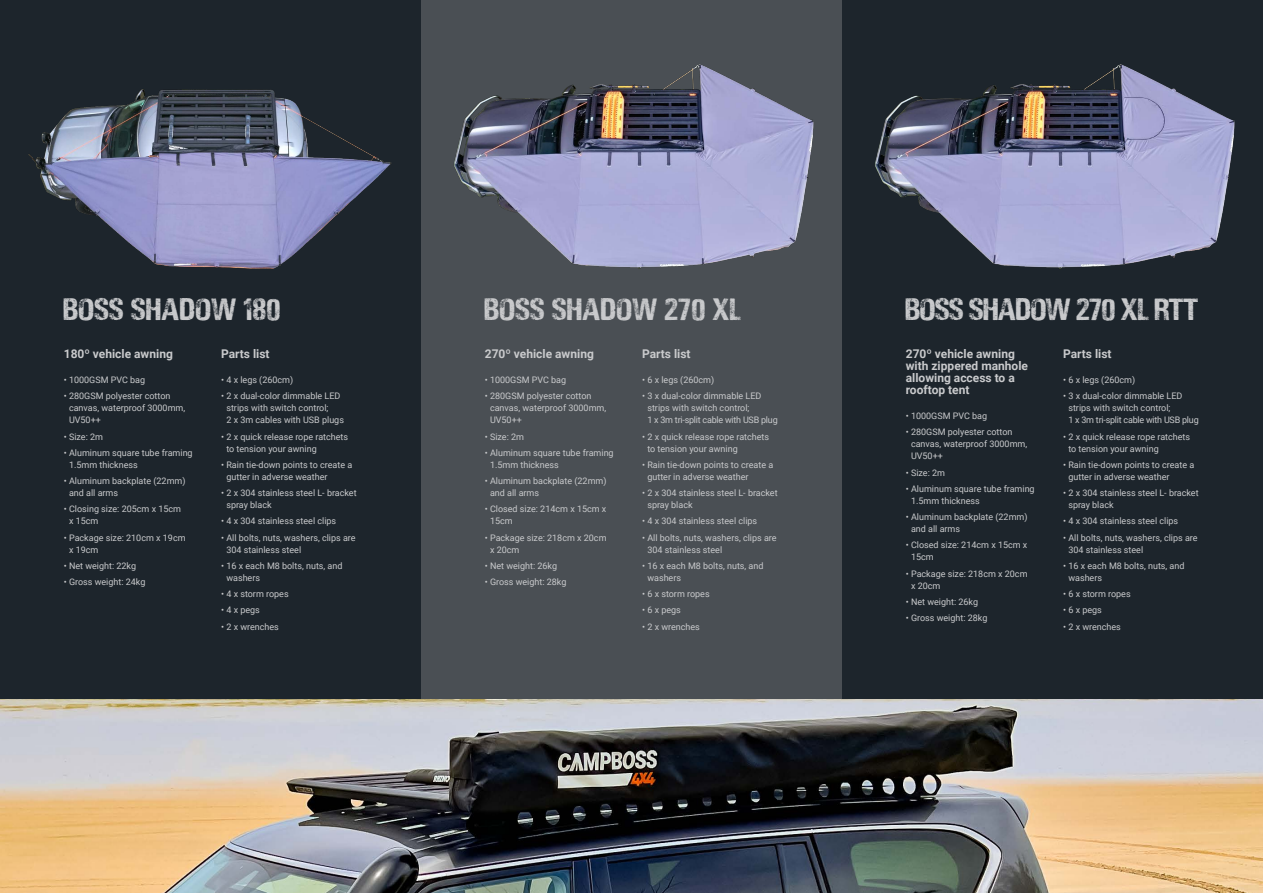
<style>
.page{position:relative;width:1263px;height:893px;background:#fff}
.page>*{position:absolute;margin:0;border:0;box-sizing:border-box;transform-origin:0 0}
.t1{font:36px "LOUDANDCLEAR";letter-spacing:-.02em;color:#c9cacc}
.t2{font:36px "LOUDANDCLEAR";color:#c9cacc}
.t3{font:700 12px/12px "Roboto";color:#c9cacc}
.t4{font:9px/12px "Roboto";color:#c9cacc}
</style>
<div class="page">
<div style="left:0;top:0;width:421px;height:700px;background:#1d252c"></div>
<div style="left:421px;top:0;width:421px;height:700px;background:#4a4f54"></div>
<div style="left:842px;top:0;width:421px;height:700px;background:#1d252c"></div>
<img style="left:28px;top:89px;width:364px;height:180px">
<img style="left:875px;top:64px;width:360px;height:205px">
<img style="left:454px;top:64px;width:360px;height:205px">
<img style="left:0;top:700px;width:1263px;height:193px">
<h1 class="t1" style="left:64px;top:290px;width:219px">BOSS SHADOW 180</h1>
<h1 class="t2" style="left:485px;top:290px;width:259px">BOSS SHADOW 270 XL</h1>
<h1 class="t1" style="left:906px;top:290px;width:295px">BOSS SHADOW 270 XL RTT</h1>
<h2 class="t3" style="left:64px;top:348px;width:111px">180º vehicle awning</h2>
<p class="t4" style="left:64px;top:374px;width:83px">• 1000GSM PVC bag</p>
<p class="t4" style="left:69px;top:390px;width:118px;text-indent:-5px">• 280GSM polyester cotton canvas, waterproof 3000mm,<br>UV50++</p>
<p class="t4" style="left:64px;top:430px;width:41px">• Size: 2m</p>
<p class="t4" style="left:69px;top:446px;width:125px;text-indent:-5px">• Aluminum square tube framing<br>1.5mm thickness</p>
<p class="t4" style="left:69px;top:475px;width:118px;text-indent:-5px">• Aluminum backplate (22mm) and all arms</p>
<p class="t4" style="left:69px;top:503px;width:114px;text-indent:-5px">• Closing size: 205cm x 15cm x 15cm</p>
<p class="t4" style="left:69px;top:531px;width:118px;text-indent:-5px">• Package size: 210cm x 19cm x 19cm</p>
<p class="t4" style="left:64px;top:559px;width:74px">• Net weight: 22kg</p>
<p class="t4" style="left:64px;top:576px;width:83px">• Gross weight: 24kg</p>
<h2 class="t3" style="left:221px;top:348px;width:50px">Parts list</h2>
<p class="t4" style="left:221px;top:374px;width:74px">• 4 x legs (260cm)</p>
<p class="t4" style="left:226px;top:390px;width:119px;text-indent:-5px">• 2 x dual-color dimmable LED strips with switch control;<br>2 x 3m cables with USB plugs</p>
<p class="t4" style="left:226px;top:430px;width:123px;text-indent:-5px">• 2 x quick release rope ratchets to tension your awning</p>
<p class="t4" style="left:226px;top:458px;width:127px;text-indent:-5px">• Rain tie-down points to create a gutter in adverse weather</p>
<p class="t4" style="left:226px;top:487px;width:132px;text-indent:-5px">• 2 x 304 stainless steel L- bracket spray black</p>
<p class="t4" style="left:221px;top:515px;width:117px">• 4 x 304 stainless steel clips</p>
<p class="t4" style="left:226px;top:531px;width:131px;text-indent:-5px">• All bolts, nuts, washers, clips are<br>304 stainless steel</p>
<p class="t4" style="left:226px;top:559px;width:118px;text-indent:-5px">• 16 x each M8 bolts, nuts, and washers</p>
<p class="t4" style="left:221px;top:588px;width:69px">• 4 x storm ropes</p>
<p class="t4" style="left:221px;top:604px;width:40px">• 4 x pegs</p>
<p class="t4" style="left:221px;top:620px;width:59px">• 2 x wrenches</p>
<h2 class="t3" style="left:485px;top:348px;width:111px">270º vehicle awning</h2>
<p class="t4" style="left:485px;top:374px;width:83px">• 1000GSM PVC bag</p>
<p class="t4" style="left:490px;top:390px;width:118px;text-indent:-5px">• 280GSM polyester cotton canvas, waterproof 3000mm,<br>UV50++</p>
<p class="t4" style="left:485px;top:430px;width:41px">• Size: 2m</p>
<p class="t4" style="left:490px;top:446px;width:125px;text-indent:-5px">• Aluminum square tube framing<br>1.5mm thickness</p>
<p class="t4" style="left:490px;top:475px;width:118px;text-indent:-5px">• Aluminum backplate (22mm) and all arms</p>
<p class="t4" style="left:490px;top:503px;width:118px;text-indent:-5px">• Closed size: 214cm x 15cm x<br>15cm</p>
<p class="t4" style="left:490px;top:531px;width:118px;text-indent:-5px">• Package size: 218cm x 20cm x 20cm</p>
<p class="t4" style="left:485px;top:559px;width:74px">• Net weight: 26kg</p>
<p class="t4" style="left:485px;top:576px;width:83px">• Gross weight: 28kg</p>
<h2 class="t3" style="left:642px;top:348px;width:50px">Parts list</h2>
<p class="t4" style="left:642px;top:374px;width:74px">• 6 x legs (260cm)</p>
<p class="t4" style="left:647px;top:390px;width:132px;text-indent:-5px">• 3 x dual-color dimmable LED strips with switch control;<br>1 x 3m tri-split cable with USB plug</p>
<p class="t4" style="left:647px;top:430px;width:123px;text-indent:-5px">• 2 x quick release rope ratchets to tension your awning</p>
<p class="t4" style="left:647px;top:458px;width:127px;text-indent:-5px">• Rain tie-down points to create a gutter in adverse weather</p>
<p class="t4" style="left:647px;top:487px;width:132px;text-indent:-5px">• 2 x 304 stainless steel L- bracket spray black</p>
<p class="t4" style="left:642px;top:515px;width:117px">• 4 x 304 stainless steel clips</p>
<p class="t4" style="left:647px;top:531px;width:131px;text-indent:-5px">• All bolts, nuts, washers, clips are<br>304 stainless steel</p>
<p class="t4" style="left:647px;top:559px;width:118px;text-indent:-5px">• 16 x each M8 bolts, nuts, and washers</p>
<p class="t4" style="left:642px;top:588px;width:69px">• 6 x storm ropes</p>
<p class="t4" style="left:642px;top:604px;width:40px">• 6 x pegs</p>
<p class="t4" style="left:642px;top:620px;width:59px">• 2 x wrenches</p>
<h2 class="t3" style="left:906px;top:348px;width:124px">270º vehicle awning with zippered manhole allowing access to a rooftop tent</h2>
<p class="t4" style="left:906px;top:410px;width:83px">• 1000GSM PVC bag</p>
<p class="t4" style="left:911px;top:426px;width:118px;text-indent:-5px">• 280GSM polyester cotton canvas, waterproof 3000mm,<br>UV50++</p>
<p class="t4" style="left:906px;top:466px;width:41px">• Size: 2m</p>
<p class="t4" style="left:911px;top:482px;width:125px;text-indent:-5px">• Aluminum square tube framing<br>1.5mm thickness</p>
<p class="t4" style="left:911px;top:511px;width:118px;text-indent:-5px">• Aluminum backplate (22mm) and all arms</p>
<p class="t4" style="left:911px;top:539px;width:118px;text-indent:-5px">• Closed size: 214cm x 15cm x<br>15cm</p>
<p class="t4" style="left:911px;top:567px;width:118px;text-indent:-5px">• Package size: 218cm x 20cm x 20cm</p>
<p class="t4" style="left:906px;top:595px;width:74px">• Net weight: 26kg</p>
<p class="t4" style="left:906px;top:612px;width:83px">• Gross weight: 28kg</p>
<h2 class="t3" style="left:1063px;top:348px;width:50px">Parts list</h2>
<p class="t4" style="left:1063px;top:374px;width:74px">• 6 x legs (260cm)</p>
<p class="t4" style="left:1068px;top:390px;width:132px;text-indent:-5px">• 3 x dual-color dimmable LED strips with switch control;<br>1 x 3m tri-split cable with USB plug</p>
<p class="t4" style="left:1068px;top:430px;width:123px;text-indent:-5px">• 2 x quick release rope ratchets to tension your awning</p>
<p class="t4" style="left:1068px;top:458px;width:127px;text-indent:-5px">• Rain tie-down points to create a gutter in adverse weather</p>
<p class="t4" style="left:1068px;top:487px;width:132px;text-indent:-5px">• 2 x 304 stainless steel L- bracket spray black</p>
<p class="t4" style="left:1063px;top:515px;width:117px">• 4 x 304 stainless steel clips</p>
<p class="t4" style="left:1068px;top:531px;width:131px;text-indent:-5px">• All bolts, nuts, washers, clips are<br>304 stainless steel</p>
<p class="t4" style="left:1068px;top:559px;width:118px;text-indent:-5px">• 16 x each M8 bolts, nuts, and washers</p>
<p class="t4" style="left:1063px;top:588px;width:69px">• 6 x storm ropes</p>
<p class="t4" style="left:1063px;top:604px;width:40px">• 6 x pegs</p>
<p class="t4" style="left:1063px;top:620px;width:59px">• 2 x wrenches</p>
</div>
